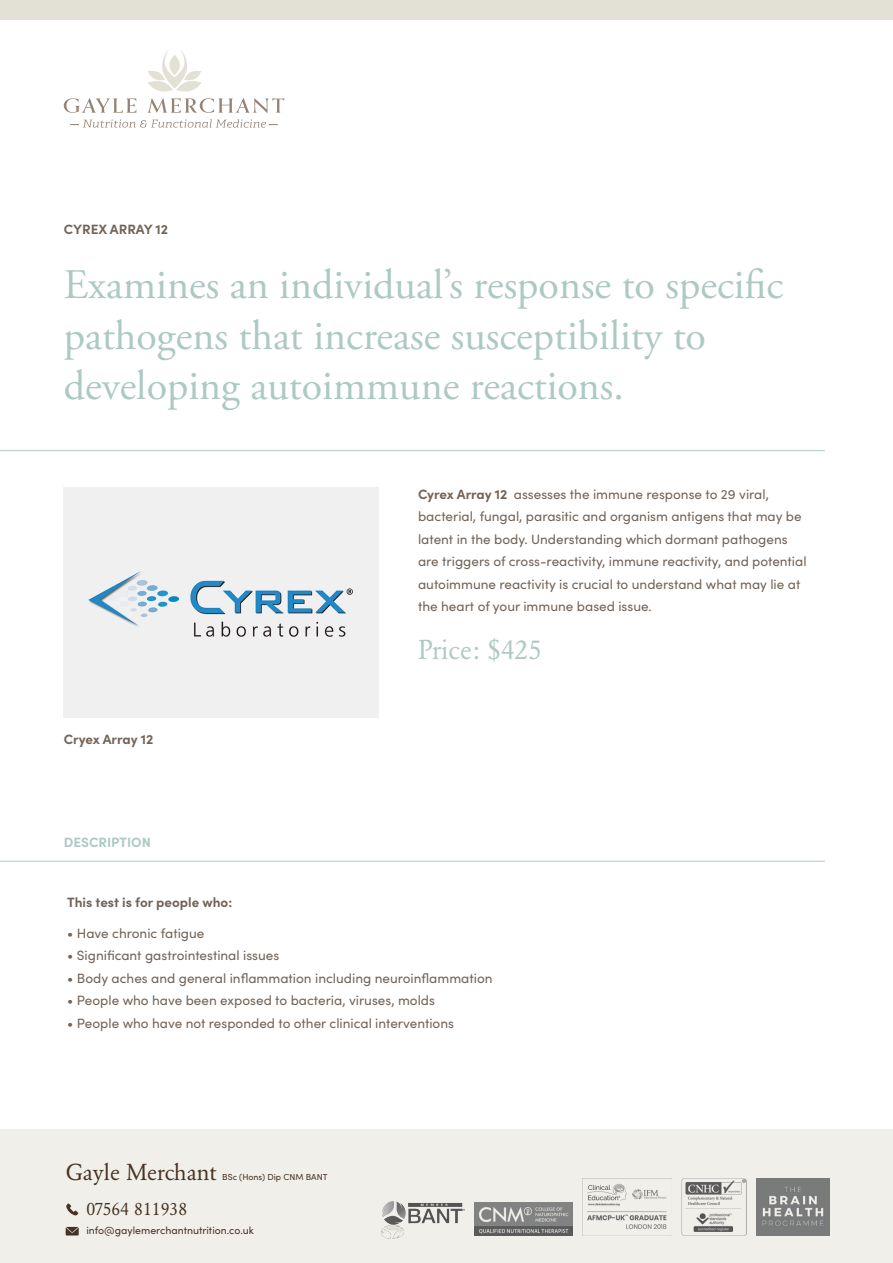
<style>
.page{position:relative;width:893px;height:1263px;background:#fff}
.page>*{position:absolute;margin:0;border:0;box-sizing:border-box;transform-origin:0 0}
.t1{font:42px/50.4px "Adobe Garamond Pro";color:#adc9c4}
.t2{font:27px "Garamond BE";color:#adc9c4}
.t3{font:22.95px "Garamond BE";color:#473323}
.t4{font:17.7px "Garamond BE";color:#473323}
.t5{font:13.5px/22.5px "Sofia Pro";color:#736357}
.t6{font:700 13.5px "Sofia Pro";color:#736357}
.t7{font:700 13.5px "Sofia Pro";color:#adc9c4}
.t8{font:10.5px "Sofia Pro";color:#473323}
.t9{font:8.7px "Sofia Pro";color:#473323}
.s1{font-weight:700}
</style>
<div class="page">
<div style="left:64px;top:488px;width:314px;height:230px;background:#f0f0f0"></div>
<svg style="left:70px;top:119px;width:208px;height:9px"></svg>
<svg style="left:64px;top:98px;width:72px;height:15px"></svg>
<svg style="left:147px;top:50px;width:138px;height:63px"></svg>
<div style="left:0;top:0;width:893px;height:19px;background:#e3e0d6"></div>
<hr style="left:0;top:861px;width:825px;height:1px;background:#adc9c4">
<hr style="left:0;top:450px;width:825px;height:1px;background:#adc9c4">
<div style="left:0;top:1129px;width:893px;height:134px;background:#f1efea"></div>
<img style="left:681px;top:1178px;width:66px;height:58px">
<img style="left:757px;top:1178px;width:73px;height:58px">
<img style="left:582px;top:1178px;width:89px;height:58px">
<img style="left:381px;top:1201px;width:84px;height:37px">
<img style="left:474px;top:1202px;width:98px;height:34px">
<svg style="left:66px;top:1203px;width:12px;height:12px"></svg>
<svg style="left:66px;top:1227px;width:13px;height:8px"></svg>
<p class="t6" style="left:64px;top:219px;width:106px">CYREX ARRAY 12</p>
<p class="t1" style="left:64px;top:261px;width:721px">Examines an individual’s response to specific pathogens that increase susceptibility to developing autoimmune reactions.</p>
<p class="t6" style="left:64px;top:729px;width:91px">Cryex Array 12</p>
<p class="t7" style="left:64px;top:832px;width:89px">DESCRIPTION</p>
<p class="t5" style="left:418px;top:482px;width:390px"><span class="s1">Cyrex Array 12</span> assesses the immune response to 29 viral, bacterial, fungal, parasitic and organism antigens that may be latent in the body. Understanding which dormant pathogens are triggers of cross-reactivity, immune reactivity, and potential autoimmune reactivity is crucial to understand what may lie at the heart of your immune based issue.</p>
<p class="t2" style="left:418px;top:634px;width:125px">Price: $425</p>
<p class="t6" style="left:67px;top:891px;width:166px">This test is for people who:</p>
<p class="t5" style="left:67px;top:921px;width:139px">• Have chronic fatigue</p>
<p class="t5" style="left:67px;top:943px;width:213px">• Significant gastrointestinal issues</p>
<p class="t5" style="left:67px;top:966px;width:427px">• Body aches and general inflammation including neuroinflammation</p>
<p class="t5" style="left:67px;top:988px;width:369px">• People who have been exposed to bacteria, viruses, molds</p>
<p class="t5" style="left:67px;top:1011px;width:388px">• People who have not responded to other clinical interventions</p>
<p class="t3" style="left:66px;top:1158px;width:153px">Gayle Merchant</p>
<p class="t9" style="left:222px;top:1170px;width:107px">BSc (Hons) Dip CNM BANT</p>
<p class="t4" style="left:86px;top:1199px;width:102px">07564 811938</p>
<p class="t8" style="left:86px;top:1223px;width:169px">info@gaylemerchantnutrition.co.uk</p>
</div>
